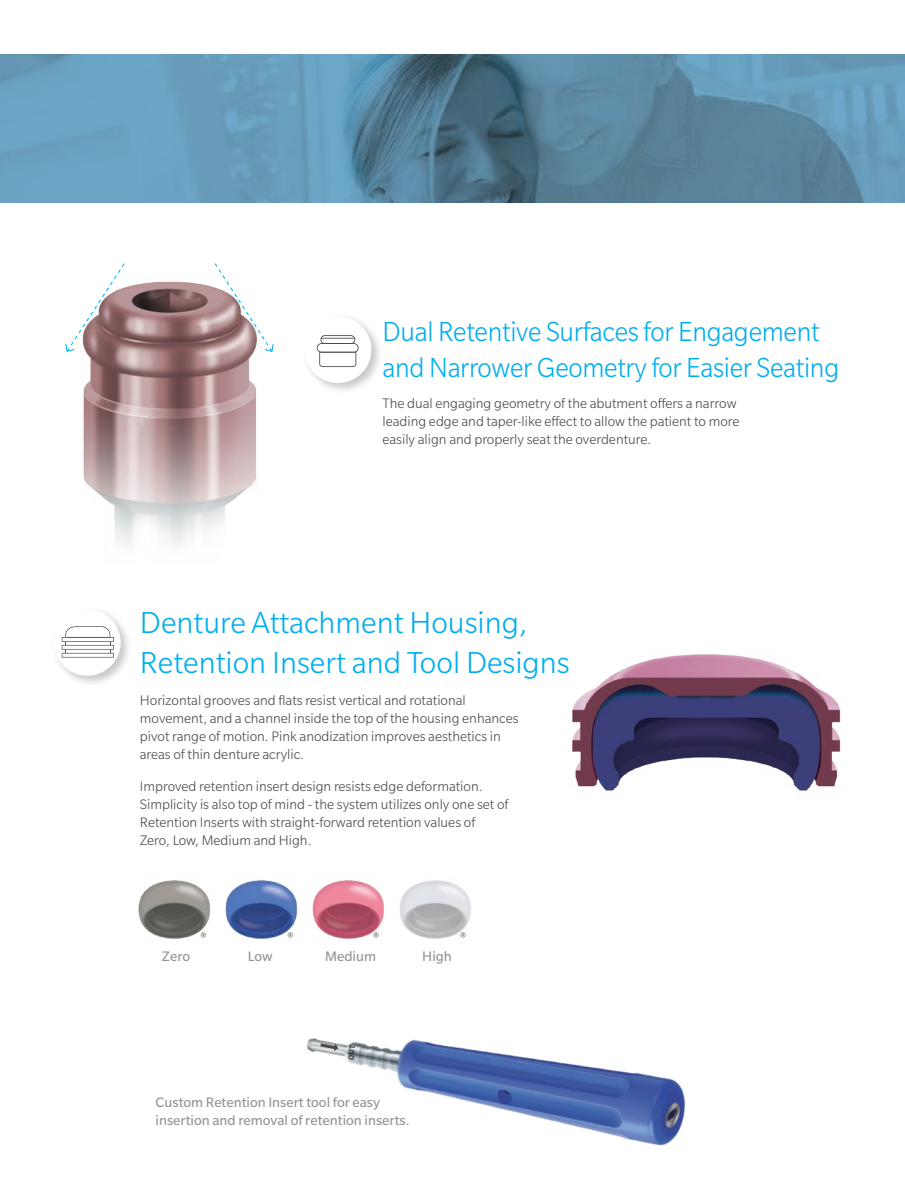
<style>
.page{position:relative;width:905px;height:1188px;background:#fff}
.page>*{position:absolute;margin:0;border:0;box-sizing:border-box;transform-origin:0 0}
.t1{font:300 33px/39.6px "Slate Pro";color:#00aeef}
.t2{font:300 30px/36px "Slate Pro";letter-spacing:-.01em;color:#00aeef;scale:.95 1}
.t3{font:300 15px/18px "Slate Pro";color:#4b4c4d}
.t4{font:15px/18px "Slate Pro";color:#939598}
.t5{font:300 12px "Slate Pro";color:#4b4c4d}
</style>
<div class="page">
<img style="left:0;top:54px;width:904px;height:149px">
<div style="left:302px;top:313px;width:81px;height:82px;background:#231f20;opacity:.25"></div>
<div style="left:305px;top:316px;width:66px;height:67px;background:#fff;border-radius:50%"></div>
<svg style="left:317px;top:335px;width:41px;height:32px"></svg>
<hr style="left:321px;top:338px;width:34px;height:1px;background:#4b4c4d">
<div style="left:51px;top:606px;width:82px;height:82px;background:#231f20;opacity:.25"></div>
<div style="left:54px;top:609px;width:67px;height:67px;background:#fff;border-radius:50%"></div>
<svg style="left:62px;top:626px;width:52px;height:32px"></svg>
<img style="left:83px;top:281px;width:174px;height:263px">
<svg style="left:214px;top:263px;width:60px;height:90px"></svg>
<svg style="left:65px;top:263px;width:60px;height:90px"></svg>
<img style="left:572px;top:654px;width:269px;height:137px">
<img style="left:365px;top:1039px;width:321px;height:107px">
<svg style="left:306px;top:1038px;width:59px;height:28px"></svg>
<img style="left:312px;top:880px;width:159px;height:59px">
<img style="left:138px;top:880px;width:72px;height:59px">
<img style="left:225px;top:880px;width:73px;height:59px">
<h2 class="t2" style="left:382px;top:313px;width:482px">Dual Retentive Surfaces for Engagement and Narrower Geometry for Easier Seating</h2>
<p class="t3" style="left:382px;top:394px;width:358px">The dual engaging geometry of the abutment offers a narrow leading edge and taper-like effect to allow the patient to more easily align and properly seat the overdenture.</p>
<h1 class="t1" style="left:140px;top:603px;width:431px">Denture Attachment Housing,<br>Retention Insert and Tool Designs</h1>
<p class="t3" style="left:140px;top:692px;width:380px">Horizontal grooves and flats resist vertical and rotational movement, and a channel inside the top of the housing enhances pivot range of motion. Pink anodization improves aesthetics in areas of thin denture acrylic.</p>
<p class="t3" style="left:140px;top:777px;width:370px">Improved retention insert design resists edge deformation.<br>Simplicity is also top of mind - the system utilizes only one set of Retention Inserts with straight-forward retention values of Zero, Low, Medium and High.</p>
<p class="t5" style="left:200px;top:929px;width:7px">®</p>
<p class="t5" style="left:287px;top:929px;width:7px">®</p>
<p class="t5" style="left:373px;top:929px;width:7px">®</p>
<p class="t5" style="left:460px;top:929px;width:7px">®</p>
<p class="t4" style="left:162px;top:947px;width:30px">Zero</p>
<p class="t4" style="left:248px;top:947px;width:26px">Low</p>
<p class="t4" style="left:325px;top:947px;width:52px">Medium</p>
<p class="t4" style="left:422px;top:947px;width:31px">High</p>
<p class="t4" style="left:156px;top:1093px;width:255px">Custom Retention Insert tool for easy insertion and removal of retention inserts.</p>
</div>
